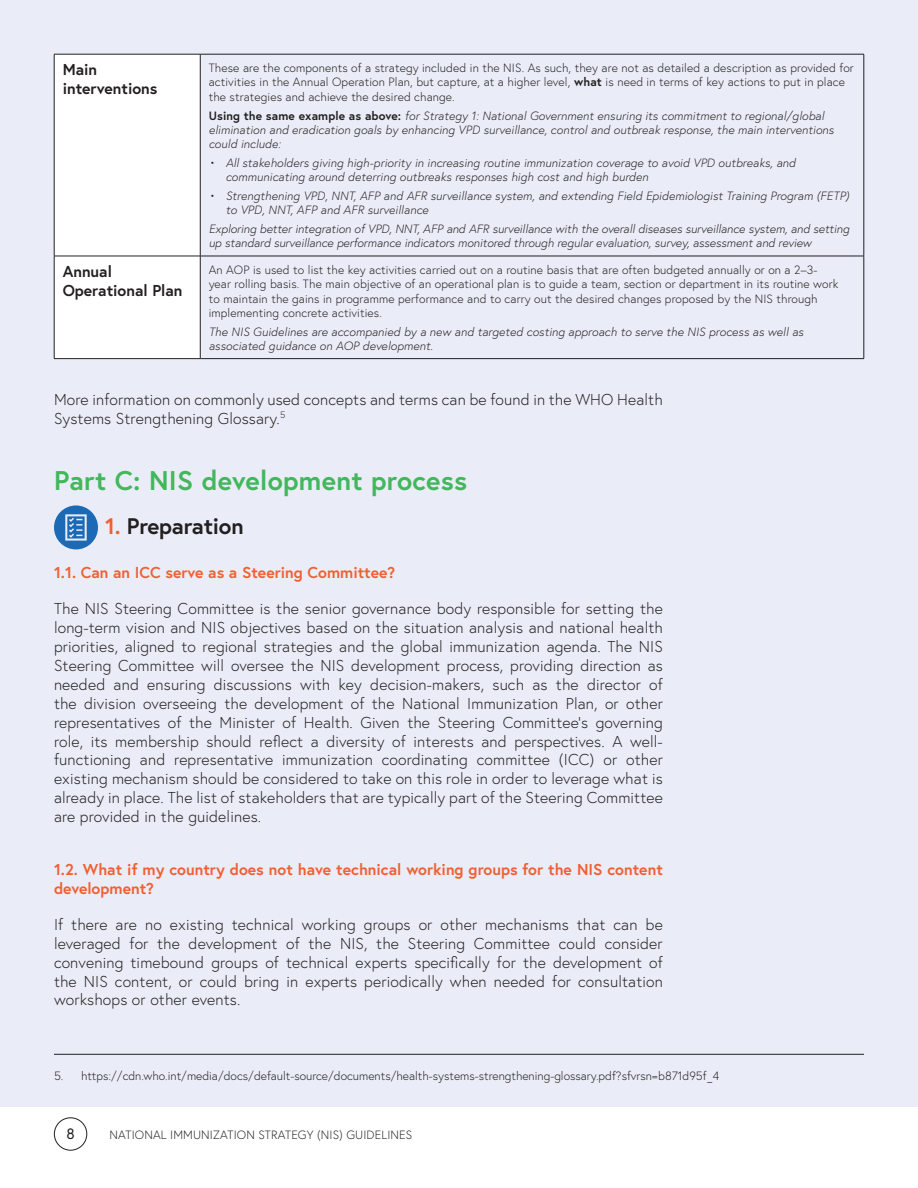
<style>
.page{position:relative;width:918px;height:1188px;background:#fff}
.page>*{position:absolute;margin:0;border:0;box-sizing:border-box;transform-origin:0 0}
.t1{font:700 27px "Europa";letter-spacing:.01em;color:#42b75b}
.t2{font:700 22.5px "Europa";letter-spacing:-.01em;color:#231f20}
.t3{font:300 15.75px/18.9px "Europa";letter-spacing:.01em;color:#231f20;text-align:justify}
.t4{font:700 15.75px/18.9px "Europa";color:#f15f32}
.t5{font:700 15.75px/18.9px "Europa";color:#231f20}
.t6{font:15px "Europa";color:#231f20}
.t7{font:italic 300 12px/14.4px "Europa";letter-spacing:.01em;color:#231f20}
.t8{font:300 12px/14.4px "Europa";letter-spacing:.01em;color:#231f20}
.s1{font-weight:700}
.s2{font-weight:700;font-style:normal}
.s3{color:#f15f32}
</style>
<div class="page">
<div style="left:0;top:0;width:918px;height:1107px;background:#eaedf7"></div>
<div style="left:54px;top:1117px;width:33px;height:34px;border:1px solid #231f20;border-radius:50%"></div>
<div style="left:55px;top:55px;width:145px;height:303px;background:#fff"></div>
<hr style="left:54px;top:54px;width:1px;height:202px;background:#231f20">
<hr style="left:54px;top:256px;width:1px;height:102px;background:#231f20">
<hr style="left:200px;top:54px;width:1px;height:202px;background:#231f20">
<hr style="left:864px;top:54px;width:1px;height:202px;background:#231f20">
<hr style="left:200px;top:256px;width:1px;height:102px;background:#231f20">
<hr style="left:864px;top:256px;width:1px;height:102px;background:#231f20">
<hr style="left:54px;top:54px;width:146px;height:1px;background:#231f20">
<hr style="left:200px;top:54px;width:664px;height:1px;background:#231f20">
<hr style="left:54px;top:256px;width:146px;height:1px;background:#231f20">
<hr style="left:200px;top:256px;width:664px;height:1px;background:#231f20">
<hr style="left:54px;top:358px;width:146px;height:1px;background:#231f20">
<hr style="left:200px;top:358px;width:664px;height:1px;background:#231f20">
<hr style="left:54px;top:1054px;width:810px;height:1px;background:#231f20">
<svg style="left:54px;top:505px;width:44px;height:44px"></svg>
<p class="t5" style="left:63px;top:60px;width:96px">Main interventions</p>
<p class="t8" style="left:209px;top:61px;width:647px">These are the components of a strategy included in the NIS. As such, they are not as detailed a description as provided for activities in the Annual Operation Plan, but capture, at a higher level, <span class="s1">what</span> is need in terms of key actions to put in place the strategies and achieve the desired change.</p>
<p class="t7" style="left:209px;top:108px;width:627px"><span class="s2">Using the same example as above:</span> for Strategy 1: National Government ensuring its commitment to regional/global elimination and eradication goals by enhancing VPD surveillance, control and outbreak response, the main interventions could include:</p>
<p class="t7" style="left:226px;top:155px;width:571px;text-indent:-17px">• All stakeholders giving high-priority in increasing routine immunization coverage to avoid VPD outbreaks, and communicating around deterring outbreaks responses high cost and high burden</p>
<p class="t7" style="left:226px;top:188px;width:625px;text-indent:-17px">• Strengthening VPD, NNT, AFP and AFR surveillance system, and extending Field Epidemiologist Training Program (FETP) to VPD, NNT, AFP and AFR surveillance</p>
<p class="t7" style="left:209px;top:222px;width:642px">Exploring better integration of VPD, NNT, AFP and AFR surveillance with the overall diseases surveillance system, and setting up standard surveillance performance indicators monitored through regular evaluation, survey, assessment and review</p>
<p class="t5" style="left:63px;top:261px;width:121px">Annual<br>Operational Plan</p>
<p class="t8" style="left:209px;top:262px;width:631px">An AOP is used to list the key activities carried out on a routine basis that are often budgeted annually or on a 2–3- year rolling basis. The main objective of an operational plan is to guide a team, section or department in its routine work to maintain the gains in programme performance and to carry out the desired changes proposed by the NIS through implementing concrete activities.</p>
<p class="t7" style="left:209px;top:324px;width:596px">The NIS Guidelines are accompanied by a new and targeted costing approach to serve the NIS process as well as associated guidance on AOP development.</p>
<p class="t3" style="left:54px;top:389px;width:610px">More information on commonly used concepts and terms can be found in the WHO Health<br>Systems Strengthening Glossary.<sup>5</sup></p>
<p class="t1" style="left:54px;top:462px;width:415px">Part C: NIS development process</p>
<p class="t2" style="left:105px;top:511px;width:140px"><span class="s3">1.</span> Preparation</p>
<p class="t4" style="left:54px;top:563px;width:343px">1.1. Can an ICC serve as a Steering Committee?</p>
<p class="t3" style="left:54px;top:599px;width:610px">The NIS Steering Committee is the senior governance body responsible for setting the long-term vision and NIS objectives based on the situation analysis and national health priorities, aligned to regional strategies and the global immunization agenda. The NIS Steering Committee will oversee the NIS development process, providing direction as needed and ensuring discussions with key decision-makers, such as the director of the division overseeing the development of the National Immunization Plan, or other representatives of the Minister of Health. Given the Steering Committee’s governing role, its membership should reflect a diversity of interests and perspectives. A well&shy;functioning and representative immunization coordinating committee (ICC) or other existing mechanism should be considered to take on this role in order to leverage what is already in place. The list of stakeholders that are typically part of the Steering Committee are provided in the guidelines.</p>
<p class="t4" style="left:54px;top:860px;width:610px">1.2. What if my country does not have technical working groups for the NIS content development?</p>
<p class="t3" style="left:54px;top:915px;width:610px">If there are no existing technical working groups or other mechanisms that can be leveraged for the development of the NIS, the Steering Committee could consider convening timebound groups of technical experts specifically for the development of the NIS content, or could bring in experts periodically when needed for consultation workshops or other events.</p>
<p class="t8" style="left:54px;top:1068px;width:667px">5. https://cdn.who.int/media/docs/default-source/documents/health-systems-strengthening-glossary.pdf?sfvrsn=b871d95f_4</p>
<p class="t6" style="left:66px;top:1124px;width:10px">8</p>
<p class="t8" style="left:109px;top:1128px;width:304px">NATIONAL IMMUNIZATION STRATEGY (NIS) GUIDELINES</p>
</div>
